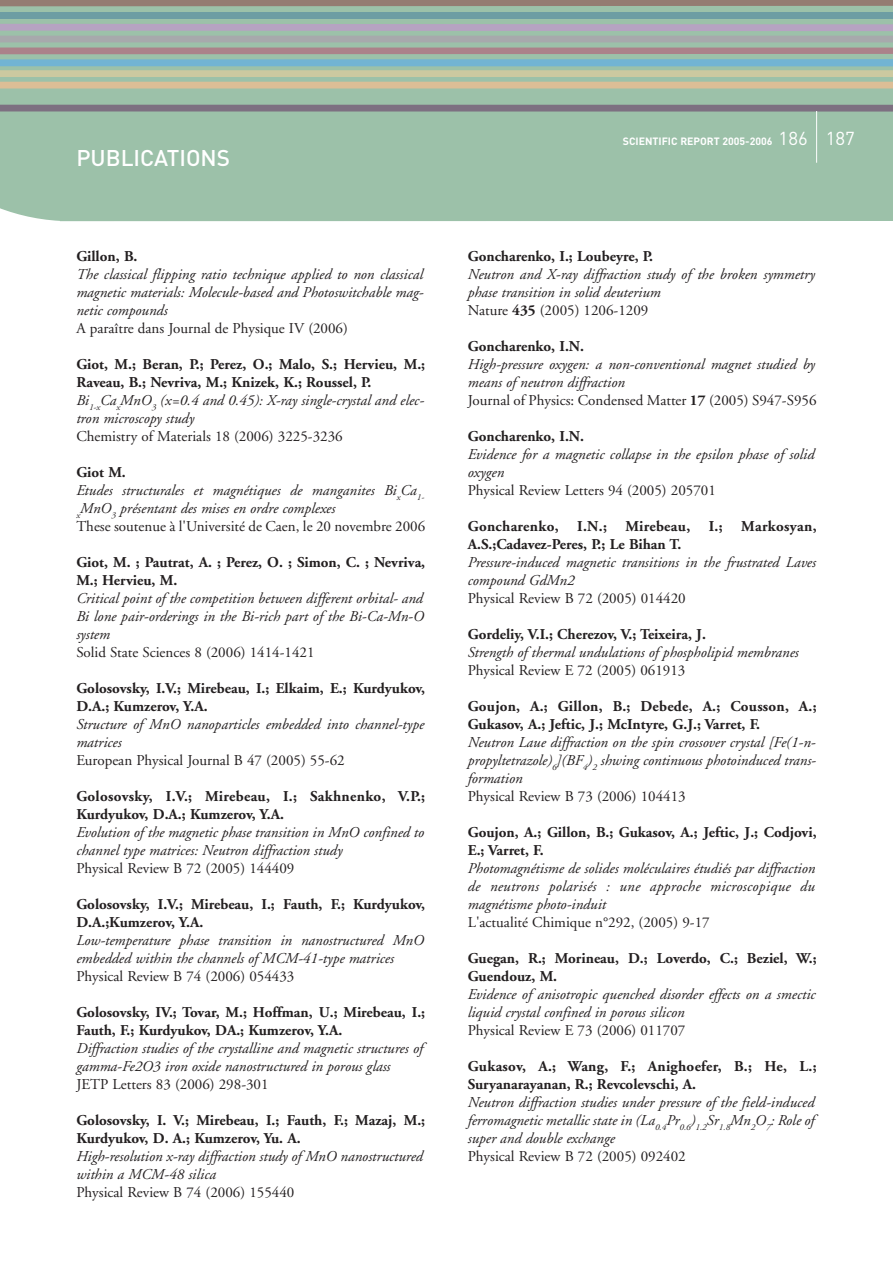
<style>
.page{position:relative;width:893px;height:1263px;background:#fff}
.page>*{position:absolute;margin:0;border:0;box-sizing:border-box;transform-origin:0 0}
.t1{font:500 22.5px "DIN";color:#fff}
.t2{font:italic 15px/18px "Adobe Garamond";color:#231f20}
.t3{font:700 15px/18px "Adobe Garamond";color:#231f20}
.t4{font:15px "Adobe Garamond";color:#231f20}
.t5{font:700 10.5px "DIN";color:#fff}
.s1{font-weight:400;font-style:italic}
.s2{font-weight:700;font-style:normal}
.s3{font-style:normal}
.s4{font-weight:400;font-size:18.6px}
</style>
<div class="page">
<div style="left:0;top:6px;width:892px;height:215px;background:#9cc1a9"></div>
<div style="left:0;top:0;width:892px;height:6px;background:#947c72"></div>
<div style="left:0;top:12px;width:892px;height:7px;background:#6d9da3"></div>
<svg style="left:0;top:24px;width:892px;height:18px;background:#a9adb3"></svg>
<svg style="left:0;top:48px;width:892px;height:64px;background:#a1b1a3"></svg>
<hr style="left:816px;top:111px;width:1px;height:52px;background:#fff">
<h1 class="t1" style="left:76px;top:150px;width:155px">PUBLICATIONS</h1>
<p class="t3" style="left:76px;top:249px;width:63px">Gillon, B.</p>
<p class="t2" style="left:76px;top:267px;width:349px;text-align:justify">The classical flipping ratio technique applied to non classical magnetic materials: Molecule-based and Photoswitchable mag&shy;netic compounds</p>
<p class="t4" style="left:76px;top:322px;width:273px">A paraître dans Journal de Physique IV (2006)</p>
<p class="t3" style="left:76px;top:357px;width:350px">Giot, M.; Beran, P.; Perez, O.; Malo, S.; Hervieu, M.; Raveau, B.; Nevriva, M.; Knizek, K.; Roussel, P.<br><span class="s1">Bi</span><sub>1-x</sub><span class="s1">Ca</span><sub>x</sub><span class="s1">MnO</span><sub>3</sub> <span class="s1">(x=0.4 and 0.45): X-ray single-crystal and elec&shy;tron microscopy study</span></p>
<p class="t4" style="left:76px;top:430px;width:268px">Chemistry of Materials 18 (2006) 3225-3236</p>
<p class="t2" style="left:76px;top:465px;width:350px"><span class="s2">Giot M.<br></span>Etudes structurales et magnétiques de manganites Bi<sub>x</sub>Ca<sub>1- x</sub>MnO<sub>3</sub> présentant des mises en ordre complexes<br><span class="s3">These soutenue à l'Université de Caen, le 20 novembre 2006</span></p>
<p class="t3" style="left:76px;top:555px;width:350px">Giot, M. ; Pautrat, A. ; Perez, O. ; Simon, C. ; Nevriva,<br>M.; Hervieu, M.</p>
<p class="t2" style="left:76px;top:591px;width:349px;text-align:justify">Critical point of the competition between different orbital- and Bi lone pair-orderings in the Bi-rich part of the Bi-Ca-Mn-O system</p>
<p class="t4" style="left:76px;top:646px;width:240px">Solid State Sciences 8 (2006) 1414-1421</p>
<p class="t3" style="left:76px;top:681px;width:350px">Golosovsky, I.V.; Mirebeau, I.; Elkaim, E.; Kurdyukov,<br>D.A.; Kumzerov, Y.A.</p>
<p class="t2" style="left:76px;top:717px;width:349px">Structure of MnO nanoparticles embedded into channel-type matrices</p>
<p class="t4" style="left:76px;top:754px;width:270px">European Physical Journal B 47 (2005) 55-62</p>
<p class="t3" style="left:76px;top:789px;width:350px">Golosovsky, I.V.; Mirebeau, I.; Sakhnenko, V.P.;<br>Kurdyukov, D.A.; Kumzerov, Y.A.</p>
<p class="t2" style="left:76px;top:825px;width:349px">Evolution of the magnetic phase transition in MnO confined to channel type matrices: Neutron diffraction study</p>
<p class="t4" style="left:76px;top:862px;width:219px">Physical Review B 72 (2005) 144409</p>
<p class="t3" style="left:76px;top:897px;width:350px">Golosovsky, I.V.; Mirebeau, I.; Fauth, F.; Kurdyukov,<br>D.A.;Kumzerov, Y.A.</p>
<p class="t2" style="left:76px;top:933px;width:349px">Low-temperature phase transition in nanostructured MnO embedded within the channels of MCM-41-type matrices</p>
<p class="t4" style="left:76px;top:970px;width:219px">Physical Review B 74 (2006) 054433</p>
<p class="t3" style="left:76px;top:1005px;width:350px">Golosovsky, IV.; Tovar, M.; Hoffman, U.; Mirebeau, I.;<br>Fauth, F.; Kurdyukov, DA.; Kumzerov, Y.A.</p>
<p class="t2" style="left:76px;top:1041px;width:348px">Diffraction studies of the crystalline and magnetic structures of gamma-Fe2O3 iron oxide nanostructured in porous glass</p>
<p class="t4" style="left:76px;top:1078px;width:194px">JETP Letters 83 (2006) 298-301</p>
<p class="t3" style="left:76px;top:1113px;width:350px">Golosovsky, I. V.; Mirebeau, I.; Fauth, F.; Mazaj, M.;<br>Kurdyukov, D. A.; Kumzerov, Yu. A.</p>
<p class="t2" style="left:76px;top:1149px;width:348px">High-resolution x-ray diffraction study of MnO nanostructured within a MCM-48 silica</p>
<p class="t4" style="left:76px;top:1186px;width:219px">Physical Review B 74 (2006) 155440</p>
<p class="t5" style="left:622px;top:138px;width:233px">SCIENTIFIC REPORT 2005-2006 <span class="s4">186 187</span></p>
<p class="t3" style="left:468px;top:249px;width:187px">Goncharenko, I.; Loubeyre, P.</p>
<p class="t2" style="left:468px;top:267px;width:349px">Neutron and X-ray diffraction study of the broken symmetry phase transition in solid deuterium<br><span class="s3">Nature</span> <span class="s2">435</span> <span class="s3">(2005) 1206-1209</span></p>
<p class="t3" style="left:468px;top:339px;width:118px">Goncharenko, I.N.</p>
<p class="t2" style="left:468px;top:357px;width:350px">High-pressure oxygen: a non-conventional magnet studied by means of neutron diffraction<br><span class="s3">Journal of Physics: Condensed Matter</span> <span class="s2">17</span> <span class="s3">(2005) S947-S956</span></p>
<p class="t3" style="left:468px;top:429px;width:118px">Goncharenko, I.N.</p>
<p class="t2" style="left:468px;top:447px;width:348px">Evidence for a magnetic collapse in the epsilon phase of solid oxygen</p>
<p class="t4" style="left:468px;top:484px;width:250px">Physical Review Letters 94 (2005) 205701</p>
<p class="t3" style="left:468px;top:519px;width:350px">Goncharenko, I.N.; Mirebeau, I.; Markosyan,<br>A.S.;Cadavez-Peres, P.; Le Bihan T.</p>
<p class="t2" style="left:468px;top:555px;width:350px">Pressure-induced magnetic transitions in the frustrated Laves compound GdMn2</p>
<p class="t4" style="left:468px;top:592px;width:219px">Physical Review B 72 (2005) 014420</p>
<p class="t3" style="left:468px;top:627px;width:240px">Gordeliy, V.I.; Cherezov, V.; Teixeira, J.</p>
<p class="t2" style="left:468px;top:645px;width:332px">Strength of thermal undulations of phospholipid membranes</p>
<p class="t4" style="left:468px;top:664px;width:219px">Physical Review E 72 (2005) 061913</p>
<p class="t3" style="left:468px;top:699px;width:350px">Goujon, A.; Gillon, B.; Debede, A.; Cousson, A.;<br>Gukasov, A.; Jeftic, J.; McIntyre, G.J.; Varret, F.</p>
<p class="t2" style="left:468px;top:735px;width:350px;text-align:justify">Neutron Laue diffraction on the spin crossover crystal [Fe(1-n&shy;propyltetrazole)<sub>6</sub>](BF<sub>4</sub>)<sub>2</sub> shwing continuous photoinduced trans&shy;formation</p>
<p class="t4" style="left:468px;top:790px;width:219px">Physical Review B 73 (2006) 104413</p>
<p class="t3" style="left:468px;top:825px;width:350px">Goujon, A.; Gillon, B.; Gukasov, A.; Jeftic, J.; Codjovi,<br>E.; Varret, F.</p>
<p class="t2" style="left:468px;top:861px;width:349px;text-align:justify">Photomagnétisme de solides moléculaires étudiés par diffraction de neutrons polarisés : une approche microscopique du magnétisme photo-induit</p>
<p class="t4" style="left:468px;top:916px;width:243px">L'actualité Chimique n°292, (2005) 9-17</p>
<p class="t3" style="left:468px;top:951px;width:350px">Guegan, R.; Morineau, D.; Loverdo, C.; Beziel, W.;<br>Guendouz, M.</p>
<p class="t2" style="left:468px;top:987px;width:349px">Evidence of anisotropic quenched disorder effects on a smectic liquid crystal confined in porous silicon</p>
<p class="t4" style="left:468px;top:1024px;width:219px">Physical Review E 73 (2006) 011707</p>
<p class="t3" style="left:468px;top:1059px;width:350px">Gukasov, A.; Wang, F.; Anighoefer, B.; He, L.;<br>Suryanarayanan, R.; Revcolevschi, A.</p>
<p class="t2" style="left:468px;top:1095px;width:348px;text-align:justify">Neutron diffraction studies under pressure of the field-induced ferromagnetic metallic state in (La<sub>0.4</sub>Pr<sub>0.6</sub>)<sub>1.2</sub>Sr<sub>1.8</sub>Mn<sub>2</sub>O<sub>7</sub>: Role of super and double exchange</p>
<p class="t4" style="left:468px;top:1150px;width:219px">Physical Review B 72 (2005) 092402</p>
</div>
